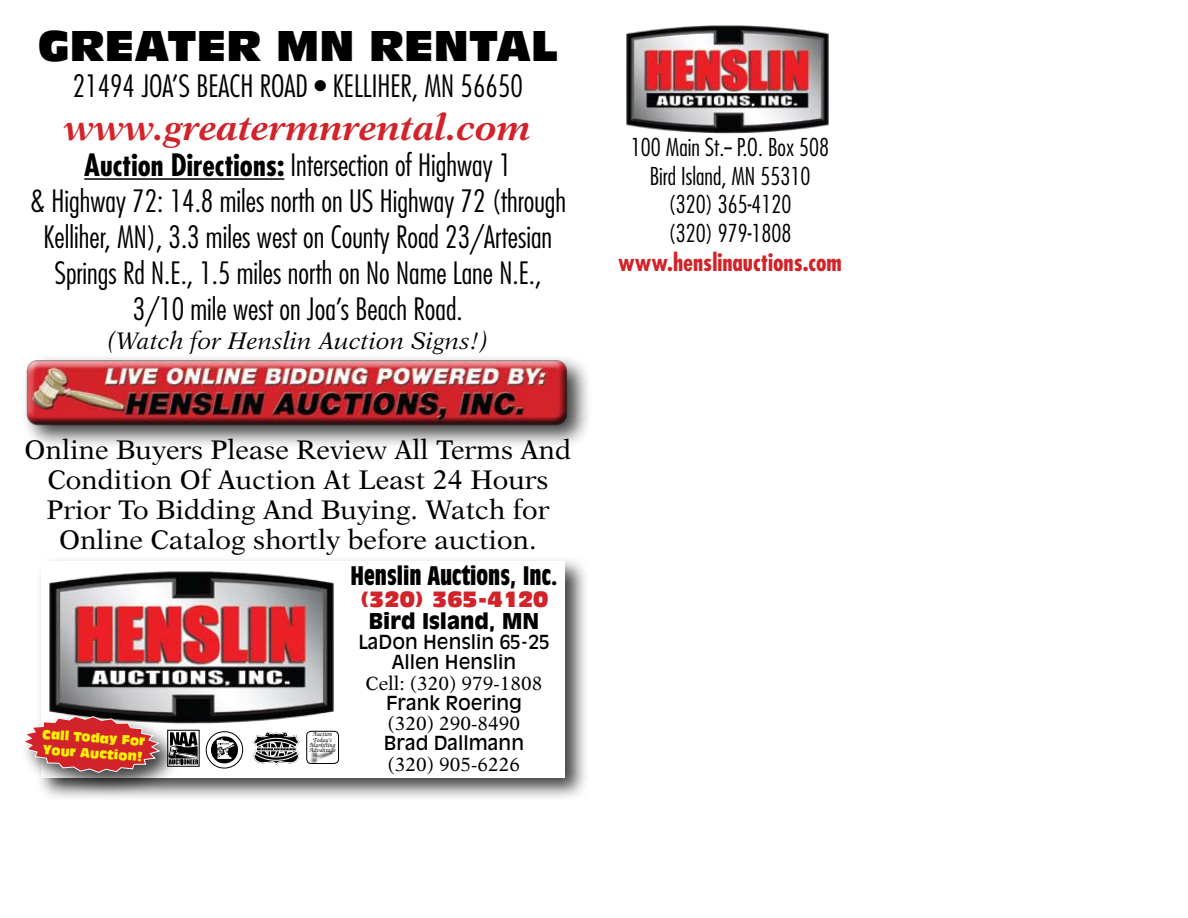
<style>
.page{position:relative;width:1188px;height:918px;background:#fff}
.page>*{position:absolute;margin:0;border:0;box-sizing:border-box;transform-origin:0 0}
.t1{font:42px "Antique Olive Compact";color:#000}
.t2{font:italic 700 36px "New Aster";color:#d2232a}
.t3{font:300 condensed 30px/36px "Futura";color:#000;text-align:center}
.t4{font:27px/30px "New Aster";color:#000;text-align:center}
.t5{font:700 condensed 26.4px "Antique Olive";color:#000}
.t6{font:300 condensed 24px/28.8px "Futura";color:#000;text-align:center}
.t7{font:italic 24px "New Aster";color:#000}
.t8{font:700 condensed 24px "Futura";color:#d2232a}
.t9{font:21.6px "Antique Olive Compact";color:#d2232a}
.t10{font:900 21.6px "Antique Olive";color:#000}
.t11{font:19.2px/20.4px "Antique Olive";color:#000;text-align:center}
.t12{font:19.2px "New Aster";color:#000}
.t13{font:12.9px/15.6px "Antique Olive Compact";color:#fff200;scale:.93 1}
.t14{font:italic 500 6.9px/5.4px "Zapf Chancery";color:#000;text-align:center}
.s1{font-weight:700}
</style>
<div class="page">
<hr style="left:84px;top:178px;width:200px;height:2px;background:#000">
<div style="left:20px;top:353px;width:571px;height:96px;background:#000;opacity:.75"></div>
<img style="left:26px;top:359px;width:544px;height:68px">
<img style="left:626px;top:25px;width:203px;height:109px">
<div style="left:35px;top:555px;width:555px;height:247px;background:#000;opacity:.75"></div>
<div style="left:41px;top:561px;width:524px;height:216px;background:#fff"></div>
<svg style="left:206px;top:731px;width:38px;height:37px"></svg>
<svg style="left:252px;top:731px;width:48px;height:34px"></svg>
<svg style="left:180px;top:730px;width:19px;height:36px"></svg>
<svg style="left:180px;top:732px;width:18px;height:33px"></svg>
<div style="left:306px;top:731px;width:33px;height:33px;border:1px solid #000;border-radius:4px"></div>
<img style="left:310px;top:752px;width:24px;height:11px">
<img style="left:49px;top:571px;width:285px;height:153px">
<div style="left:16px;top:709px;width:164px;height:86px;background:#000;opacity:.75"></div>
<svg style="left:21px;top:715px;width:141px;height:59px;background:#c55b5f"></svg>
<h1 class="t1" style="left:37px;top:20px;width:522px">GREATER MN RENTAL</h1>
<p class="t3" style="left:73px;top:68px;width:452px">21494 JOA’S BEACH ROAD • KELLIHER, MN 56650</p>
<p class="t2" style="left:65px;top:106px;width:468px">www.greatermnrental.com</p>
<p class="t3" style="left:30px;top:147px;width:538px"><span class="s1">Auction Directions:</span> Intersection of Highway 1<br>&amp; Highway 72: 14.8 miles north on US Highway 72 (through Kelliher, MN), 3.3 miles west on County Road 23/Artesian Springs Rd N.E., 1.5 miles north on No Name Lane N.E., 3/10 mile west on Joa’s Beach Road.</p>
<p class="t7" style="left:107px;top:327px;width:383px">(Watch for Henslin Auction Signs!)</p>
<p class="t4" style="left:25px;top:434px;width:548px">Online Buyers Please Review All Terms And Condition Of Auction At Least 24 Hours Prior To Bidding And Buying. Watch for Online Catalog shortly before auction.</p>
<p class="t13" style="left:43px;top:726px;width:112px;rotate:4deg">Call Today For<br>Your Auction!</p>
<p class="t14" style="left:309px;top:732px;width:28px">Auction<br>Today’s<br>Marketing<br>Advantage</p>
<p class="t5" style="left:351px;top:561px;width:208px">Henslin Auctions, Inc.</p>
<p class="t9" style="left:360px;top:586px;width:190px">(320) 365-4120</p>
<p class="t10" style="left:369px;top:608px;width:172px">Bird Island, MN</p>
<p class="t11" style="left:358px;top:632px;width:193px">LaDon Henslin 65-25<br>Allen Henslin</p>
<p class="t12" style="left:366px;top:672px;width:178px">Cell: (320) 979-1808</p>
<p class="t11" style="left:386px;top:693px;width:137px">Frank Roering</p>
<p class="t12" style="left:388px;top:712px;width:134px">(320) 290-8490</p>
<p class="t11" style="left:384px;top:733px;width:142px">Brad Dallmann</p>
<p class="t12" style="left:388px;top:753px;width:134px">(320) 905-6226</p>
<p class="t6" style="left:631px;top:132px;width:200px">100 Main St.-- P.O. Box 508<br>Bird Island, MN 55310 (320) 365-4120<br>(320) 979-1808</p>
<p class="t8" style="left:618px;top:247px;width:225px">www.henslinauctions.com</p>
</div>
